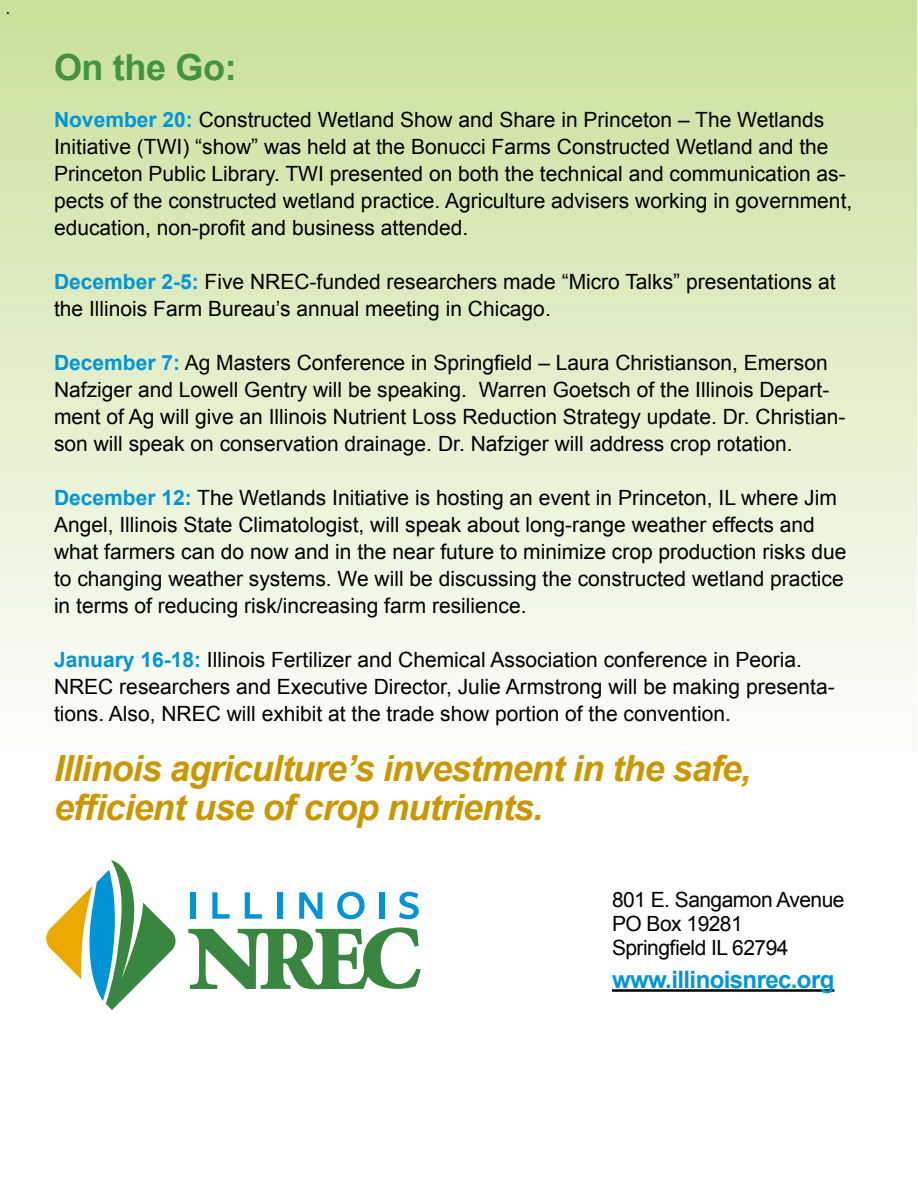
<style>
.page{position:relative;width:918px;height:1188px;background:#fff}
.page>*{position:absolute;margin:0;border:0;box-sizing:border-box;transform-origin:0 0}
.t1{font:italic 700 36px/39px "Arial";letter-spacing:-.025em;color:#cb9700}
.t2{font:700 36px "Arial";letter-spacing:-.01em;color:#439343}
.t3{font:700 24px "Arial";letter-spacing:-.025em;color:#0095da}
.t4{font:21px/27px "Arial";color:#000}
.t5{font:21px/24px "Arial";letter-spacing:-.025em;color:#000}
.t6{font:18px "Arial";color:#000}
.s1{font-weight:700;color:#0095da}
</style>
<div class="page">
<div style="left:1px;top:1px;width:916px;height:773px;background:linear-gradient(to bottom,#c8e19a,#fefefe)"></div>
<hr style="left:612px;top:989px;width:222px;height:3px;background:#000">
<svg style="left:188px;top:927px;width:233px;height:62px"></svg>
<div style="left:190px;top:892px;width:5px;height:27px;background:#0093d5"></div>
<svg style="left:212px;top:892px;width:18px;height:27px"></svg>
<svg style="left:245px;top:892px;width:17px;height:27px"></svg>
<div style="left:277px;top:892px;width:5px;height:27px;background:#0093d5"></div>
<svg style="left:299px;top:892px;width:23px;height:27px"></svg>
<svg style="left:337px;top:892px;width:28px;height:27px"></svg>
<div style="left:379px;top:892px;width:6px;height:27px;background:#0093d5"></div>
<svg style="left:399px;top:892px;width:20px;height:27px"></svg>
<svg style="left:46px;top:860px;width:130px;height:150px"></svg>
<p class="t6" style="left:6px;top:-4px;width:7px">.</p>
<h1 class="t2" style="left:54px;top:44px;width:184px">On the Go:</h1>
<p class="t4" style="left:54px;top:106px;width:800px"><span class="s1">November 20:</span> Constructed Wetland Show and Share in Princeton – The Wetlands Initiative (TWI) “show” was held at the Bonucci Farms Constructed Wetland and the Princeton Public Library. TWI presented on both the technical and communication as&shy;pects of the constructed wetland practice. Agriculture advisers working in government, education, non-profit and business attended.</p>
<p class="t4" style="left:54px;top:268px;width:783px"><span class="s1">December 2-5:</span> Five NREC-funded researchers made “Micro Talks” presentations at the Illinois Farm Bureau’s annual meeting in Chicago.</p>
<p class="t4" style="left:54px;top:349px;width:793px"><span class="s1">December 7:</span> Ag Masters Conference in Springfield – Laura Christianson, Emerson Nafziger and Lowell Gentry will be speaking. Warren Goetsch of the Illinois Depart&shy;ment of Ag will give an Illinois Nutrient Loss Reduction Strategy update. Dr. Christian&shy;son will speak on conservation drainage. Dr. Nafziger will address crop rotation.</p>
<p class="t4" style="left:54px;top:484px;width:794px"><span class="s1">December 12:</span> The Wetlands Initiative is hosting an event in Princeton, IL where Jim Angel, Illinois State Climatologist, will speak about long-range weather effects and what farmers can do now and in the near future to minimize crop production risks due to changing weather systems. We will be discussing the constructed wetland practice in terms of reducing risk/increasing farm resilience.</p>
<p class="t4" style="left:54px;top:646px;width:782px"><span class="s1">January 16-18:</span> Illinois Fertilizer and Chemical Association conference in Peoria.<br>NREC researchers and Executive Director, Julie Armstrong will be making presenta&shy;tions. Also, NREC will exhibit at the trade show portion of the convention.</p>
<h1 class="t1" style="left:54px;top:750px;width:699px">Illinois agriculture’s investment in the safe, efficient use of crop nutrients.</h1>
<p class="t5" style="left:612px;top:888px;width:234px">801 E. Sangamon Avenue<br>PO Box 19281<br>Springfield IL 62794</p>
<p class="t3" style="left:612px;top:964px;width:224px">www.illinoisnrec.org</p>
</div>
